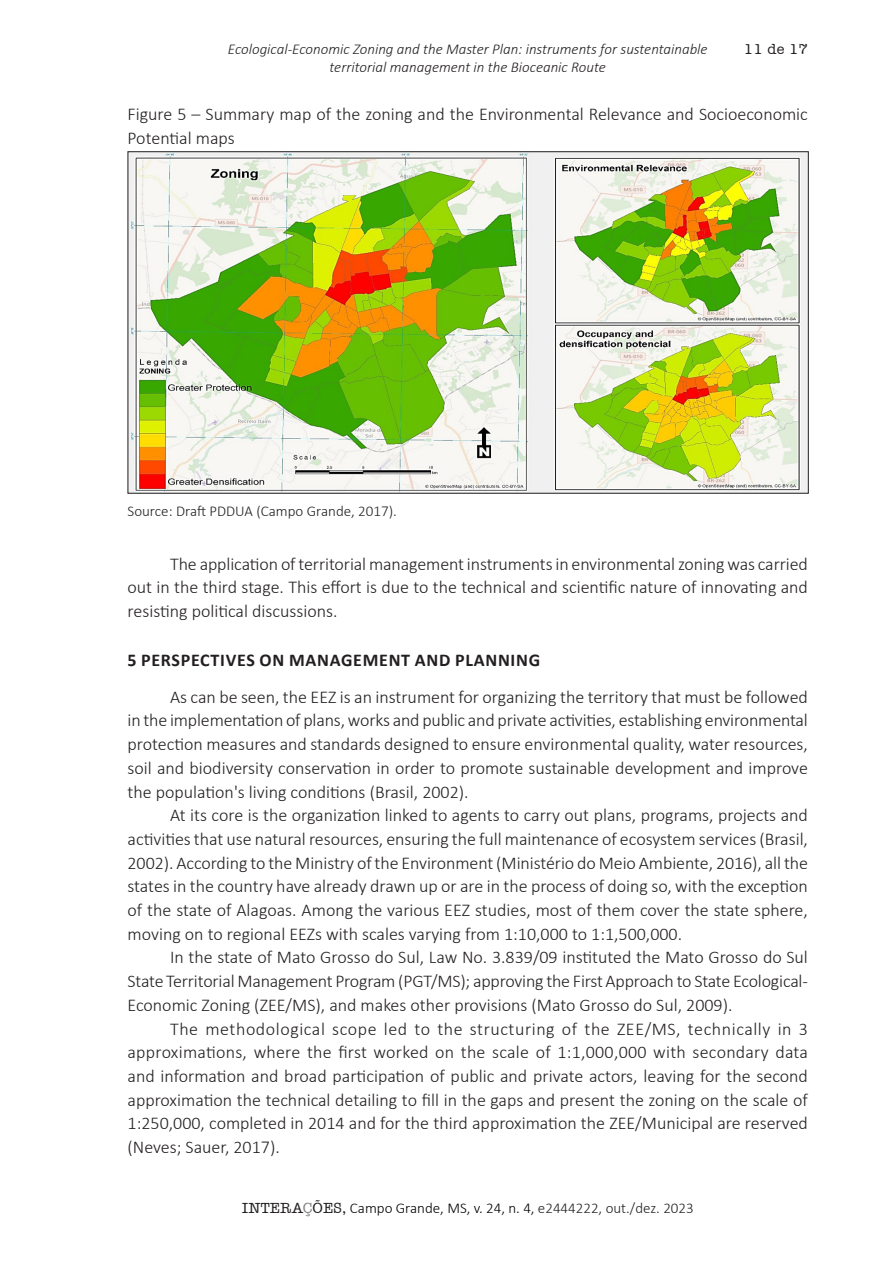
<style>
.page{position:relative;width:893px;height:1263px;background:#fff}
.page>*{position:absolute;margin:0;border:0;box-sizing:border-box;transform-origin:0 0}
.Corpo_do_texto{font:300 18px/23.7px "Calibri";color:#231f20;text-align:justify}
.Tabela_figura{font:300 18px/24px "Calibri";color:#231f20}
.Subtítulo_1{font:700 18px "Calibri";letter-spacing:.04em;color:#231f20}
.t1{font:italic 300 15px "Calibri";color:#231f20}
.t2{font:300 15px "Calibri";color:#000}
.Legenda{font:300 15px "Calibri";color:#231f20}
.t3{font:500 15px "Amer Typewriter IT Cby BT";color:#231f20}
.s1{font-family:"Amer Typewriter IT Cby BT";font-weight:500;color:#231f20}
.s2{font-family:"Amer Typewriter IT Cby BT";font-weight:500;color:#808285}
.s3{color:#231f20}
</style>
<div class="page">
<img style="left:130px;top:153px;width:677px;height:339px">
<p class="t3" style="left:744px;top:40px;width:66px">11 de 17</p>
<p class="t1" style="left:228px;top:40px;width:481px">Ecological-Economic Zoning and the Master Plan: instruments for sustentainable</p>
<p class="t3" style="left:798px;top:40px;width:11px">1</p>
<p class="t1" style="left:330px;top:58px;width:278px">territorial management in the Bioceanic Route</p>
<p class="Tabela_figura" style="left:128px;top:102px;width:682px">Figure 5 – Summary map of the zoning and the Environmental Relevance and Socioeconomic<br>Potential maps</p>
<p class="Legenda" style="left:128px;top:502px;width:271px">Source: Draft PDDUA (Campo Grande, 2017).</p>
<p class="Corpo_do_texto" style="left:128px;top:552px;width:682px;text-indent:43px">The application of territorial management instruments in environmental zoning was carried out in the third stage. This effort is due to the technical and scientific nature of innovating and resisting political discussions.</p>
<p class="Subtítulo_1" style="left:128px;top:647px;width:414px">5 PERSPECTIVES ON MANAGEMENT AND PLANNING</p>
<p class="Corpo_do_texto" style="left:128px;top:685px;width:682px;text-indent:43px">As can be seen, the EEZ is an instrument for organizing the territory that must be followed in the implementation of plans, works and public and private activities, establishing environmental protection measures and standards designed to ensure environmental quality, water resources, soil and biodiversity conservation in order to promote sustainable development and improve the population's living conditions (Brasil, 2002).</p>
<p class="Corpo_do_texto" style="left:128px;top:803px;width:682px;text-indent:43px">At its core is the organization linked to agents to carry out plans, programs, projects and activities that use natural resources, ensuring the full maintenance of ecosystem services (Brasil, 2002). According to the Ministry of the Environment (Ministério do Meio Ambiente, 2016), all the states in the country have already drawn up or are in the process of doing so, with the exception of the state of Alagoas. Among the various EEZ studies, most of them cover the state sphere, moving on to regional EEZs with scales varying from 1:10,000 to 1:1,500,000.</p>
<p class="Corpo_do_texto" style="left:128px;top:945px;width:682px;text-indent:43px">In the state of Mato Grosso do Sul, Law No. 3.839/09 instituted the Mato Grosso do Sul State Territorial Management Program (PGT/MS); approving the First Approach to State Ecological-Economic Zoning (ZEE/MS), and makes other provisions (Mato Grosso do Sul, 2009).</p>
<p class="Corpo_do_texto" style="left:128px;top:1016px;width:682px;text-indent:43px">The methodological scope led to the structuring of the ZEE/MS, technically in 3 approximations, where the first worked on the scale of 1:1,000,000 with secondary data and information and broad participation of public and private actors, leaving for the second approximation the technical detailing to fill in the gaps and present the zoning on the scale of 1:250,000, completed in 2014 and for the third approximation the ZEE/Municipal are reserved (Neves; Sauer, 2017).</p>
<p class="t2" style="left:242px;top:1198px;width:453px"><span class="s1">INTERA</span><span class="s2">Ç</span><span class="s1">ÕES,</span> Campo Grande, MS, v. 24, n. 4, <span class="s3">e2444222, out./dez. 2023</span></p>
</div>
